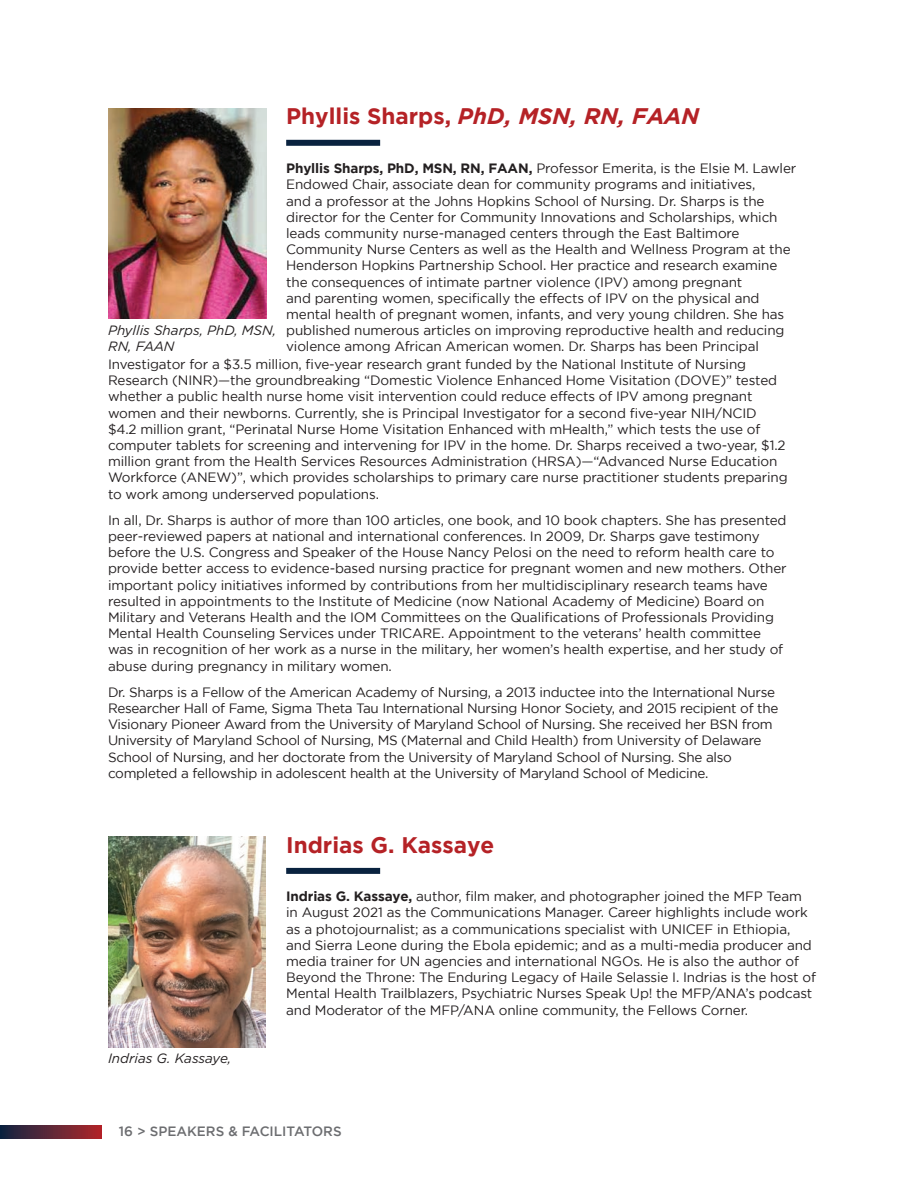
<style>
.page{position:relative;width:918px;height:1188px;background:#fff}
.page>*{position:absolute;margin:0;border:0;box-sizing:border-box;transform-origin:0 0}
.t1{font:italic 700 22.5px "Gotham";color:#b52226}
.t2{font:700 22.5px "Gotham";color:#b52226}
.t3{font:13.5px/16.2px "Gotham";letter-spacing:-.01em;color:#231f20}
.t4{font:italic 13.5px/16.2px "Gotham";color:#231f20}
.t5{font:500 13.5px "Gotham";color:#6c6d70}
.s1{font-style:normal}
.s2{font-weight:700}
</style>
<div class="page">
<svg style="left:0;top:1125px;width:102px;height:13px"></svg>
<div style="left:286px;top:868px;width:94px;height:6px;background:#09223f"></div>
<img style="left:108px;top:837px;width:158px;height:210px">
<div style="left:286px;top:140px;width:94px;height:6px;background:#09223f"></div>
<img style="left:108px;top:108px;width:159px;height:211px">
<p class="t1" style="left:286px;top:103px;width:414px"><span class="s1">Phyllis Sharps,</span> PhD, MSN, RN, FAAN</p>
<p class="t3" style="left:286px;top:160px;width:512px"><span class="s2">Phyllis Sharps, PhD, MSN, RN, FAAN,</span> Professor Emerita, is the Elsie M. Lawler Endowed Chair, associate dean for community programs and initiatives,<br>and a professor at the Johns Hopkins School of Nursing. Dr. Sharps is the director for the Center for Community Innovations and Scholarships, which leads community nurse-managed centers through the East Baltimore Community Nurse Centers as well as the Health and Wellness Program at the Henderson Hopkins Partnership School. Her practice and research examine the consequences of intimate partner violence (IPV) among pregnant<br>and parenting women, specifically the effects of IPV on the physical and mental health of pregnant women, infants, and very young children. She has published numerous articles on improving reproductive health and reducing violence among African American women. Dr. Sharps has been Principal</p>
<p class="t4" style="left:108px;top:322px;width:170px">Phyllis Sharps, PhD, MSN,<br>RN, FAAN</p>
<p class="t3" style="left:108px;top:356px;width:681px">Investigator for a $3.5 million, five-year research grant funded by the National Institute of Nursing Research (NINR)—the groundbreaking “Domestic Violence Enhanced Home Visitation (DOVE)” tested whether a public health nurse home visit intervention could reduce effects of IPV among pregnant women and their newborns. Currently, she is Principal Investigator for a second five-year NIH/NCID $4.2 million grant, “Perinatal Nurse Home Visitation Enhanced with mHealth,” which tests the use of computer tablets for screening and intervening for IPV in the home. Dr. Sharps received a two-year, $1.2 million grant from the Health Services Resources Administration (HRSA)—“Advanced Nurse Education Workforce (ANEW)”, which provides scholarships to primary care nurse practitioner students preparing to work among underserved populations.</p>
<p class="t3" style="left:108px;top:512px;width:680px">In all, Dr. Sharps is author of more than 100 articles, one book, and 10 book chapters. She has presented peer-reviewed papers at national and international conferences. In 2009, Dr. Sharps gave testimony before the U.S. Congress and Speaker of the House Nancy Pelosi on the need to reform health care to provide better access to evidence-based nursing practice for pregnant women and new mothers. Other important policy initiatives informed by contributions from her multidisciplinary research teams have resulted in appointments to the Institute of Medicine (now National Academy of Medicine) Board on Military and Veterans Health and the IOM Committees on the Qualifications of Professionals Providing Mental Health Counseling Services under TRICARE. Appointment to the veterans’ health committee was in recognition of her work as a nurse in the military, her women’s health expertise, and her study of abuse during pregnancy in military women.</p>
<p class="t3" style="left:108px;top:684px;width:672px">Dr. Sharps is a Fellow of the American Academy of Nursing, a 2013 inductee into the International Nurse Researcher Hall of Fame, Sigma Theta Tau International Nursing Honor Society, and 2015 recipient of the Visionary Pioneer Award from the University of Maryland School of Nursing. She received her BSN from University of Maryland School of Nursing, MS (Maternal and Child Health) from University of Delaware School of Nursing, and her doctorate from the University of Maryland School of Nursing. She also completed a fellowship in adolescent health at the University of Maryland School of Medicine.</p>
<p class="t2" style="left:286px;top:832px;width:210px">Indrias G. Kassaye</p>
<p class="t4" style="left:108px;top:1050px;width:125px">Indrias G. Kassaye,</p>
<p class="t3" style="left:286px;top:888px;width:531px"><span class="s2">Indrias G. Kassaye,</span> author, film maker, and photographer joined the MFP Team in August 2021 as the Communications Manager. Career highlights include work as a photojournalist; as a communications specialist with UNICEF in Ethiopia, and Sierra Leone during the Ebola epidemic; and as a multi-media producer and media trainer for UN agencies and international NGOs. He is also the author of Beyond the Throne: The Enduring Legacy of Haile Selassie I. Indrias is the host of Mental Health Trailblazers, Psychiatric Nurses Speak Up! the MFP/ANA’s podcast and Moderator of the MFP/ANA online community, the Fellows Corner.</p>
<p class="t5" style="left:119px;top:1124px;width:224px">16 &gt; SPEAKERS &amp; FACILITATORS</p>
</div>
